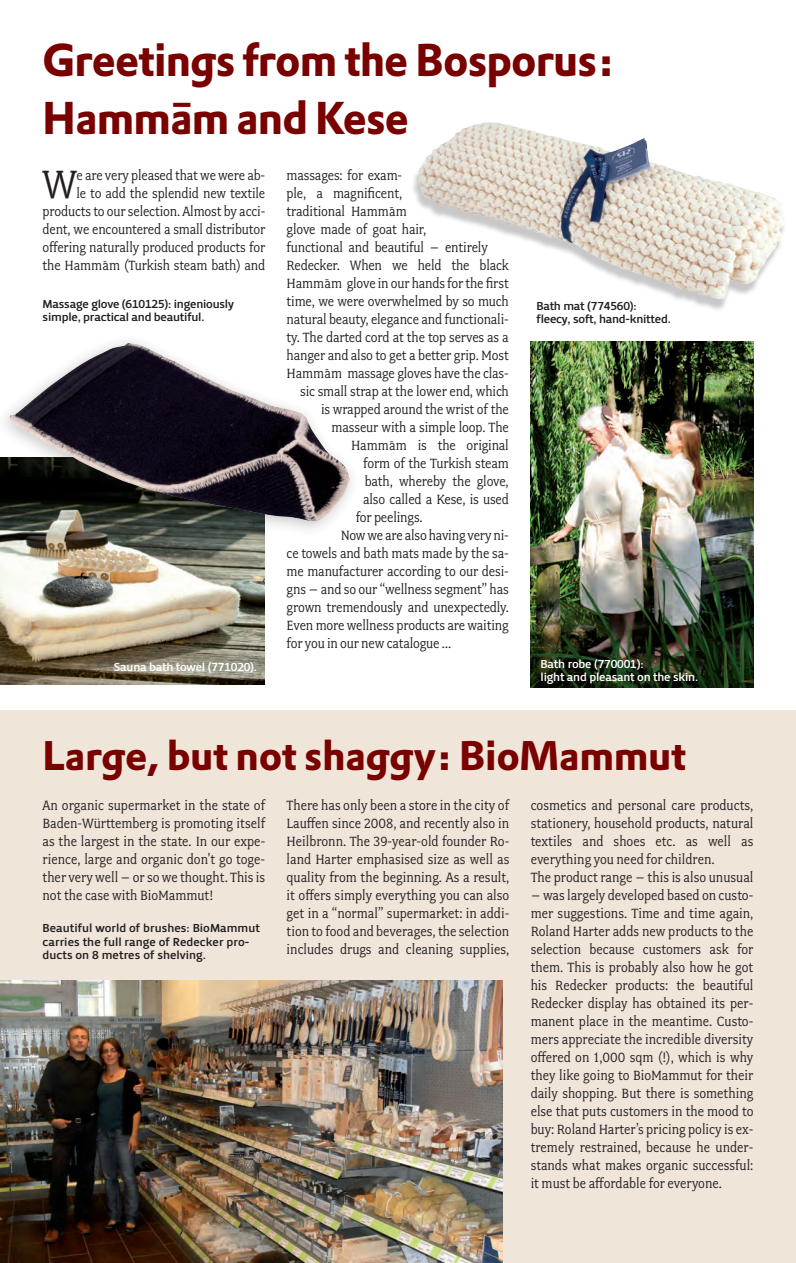
<style>
.page{position:relative;width:796px;height:1263px;background:#fff}
.page>*{position:absolute;margin:0;border:0;box-sizing:border-box;transform-origin:0 0}
.t1{font:45px/57.6px "DTL Prokyon T Bold";letter-spacing:-.02em;color:#790100}
.t2{font:44.25px "Fairplex Narrow";color:#231f20}
.t3{font:40.5px "DTL Prokyon T Bold";letter-spacing:-.01em;color:#790100}
.t4{font:15px/18px "Fairplex Narrow";letter-spacing:-.01em;color:#231f20;text-align:justify}
.t5{font:12px/13.5px "Priva Three Pro";letter-spacing:-.02em;color:#231f20}
.t6{font:12px/13.5px "Priva Three Pro";color:#231f20}
.t7{font:12px/13.5px "Priva Three Pro";letter-spacing:-.02em;color:#fff}
</style>
<div class="page">
<div style="left:0;top:710px;width:795px;height:553px;background:#efe6d9"></div>
<img style="left:0;top:980px;width:502px;height:283px">
<img style="left:0;top:538px;width:264px;height:147px">
<div style="left:0;top:333px;width:360px;height:205px;background:#231f20;opacity:.25"></div>
<img style="left:10px;top:343px;width:339px;height:179px">
<div style="left:410px;top:126px;width:376px;height:186px;background:#231f20;opacity:.25"></div>
<img style="left:417px;top:122px;width:230px;height:154px">
<img style="left:530px;top:342px;width:223px;height:346px">
<h1 class="t1" style="left:43px;top:31px;width:573px">Greetings from the Bosporus:<br>Hammām and Kese</h1>
<h2 class="t2" style="left:43px;top:159px;width:36px">W</h2>
<p class="t4" style="left:43px;top:166px;width:224px;text-align:right">e are very pleased that we were ab-<br>le to add the splendid new textile products to our selection. Almost by acci&shy;dent, we encountered a small distributor offering naturally produced products for the Hamm¯am (Turkish steam bath) and</p>
<p class="t4" style="left:286px;top:166px;width:117px">massages: for exam-</p>
<p class="t4" style="left:286px;top:184px;width:117px">ple, a magnificent,</p>
<p class="t4" style="left:286px;top:202px;width:122px">traditional Hamm¯am</p>
<p class="t4" style="left:286px;top:220px;width:141px">glove made of goat hair,</p>
<p class="t4" style="left:286px;top:238px;width:202px">functional and beautiful – entirely</p>
<p class="t4" style="left:286px;top:256px;width:223px">Redecker. When we held the black</p>
<p class="t4" style="left:286px;top:274px;width:223px">Hamm¯am glove in our hands for the first</p>
<p class="t4" style="left:286px;top:292px;width:223px">time, we were overwhelmed by so much</p>
<p class="t4" style="left:286px;top:310px;width:224px">natural beauty, elegance and functionali-</p>
<p class="t4" style="left:286px;top:328px;width:223px">ty. The darted cord at the top serves as a</p>
<p class="t4" style="left:286px;top:346px;width:224px">hanger and also to get a better grip. Most</p>
<p class="t4" style="left:286px;top:364px;width:224px">Hamm¯am massage gloves have the clas-</p>
<p class="t4" style="left:300px;top:382px;width:210px">sic small strap at the lower end, which</p>
<p class="t4" style="left:321px;top:400px;width:189px">is wrapped around the wrist of the</p>
<p class="t4" style="left:331px;top:418px;width:178px">masseur with a simple loop. The</p>
<p class="t4" style="left:351px;top:436px;width:159px">Hamm¯am is the original</p>
<p class="t4" style="left:363px;top:454px;width:147px">form of the Turkish steam</p>
<p class="t4" style="left:364px;top:472px;width:145px">bath, whereby the glove,</p>
<p class="t4" style="left:363px;top:490px;width:147px">also called a Kese, is used</p>
<p class="t4" style="left:355px;top:508px;width:68px">for peelings.</p>
<p class="t4" style="left:340px;top:526px;width:170px">Now we are also having very ni-</p>
<p class="t4" style="left:286px;top:544px;width:223px">ce towels and bath mats made by the sa-</p>
<p class="t4" style="left:286px;top:562px;width:223px">me manufacturer according to our desi-</p>
<p class="t4" style="left:286px;top:580px;width:223px">gns – and so our “wellness segment” has</p>
<p class="t4" style="left:286px;top:598px;width:223px">grown tremendously and unexpectedly.</p>
<p class="t4" style="left:286px;top:616px;width:224px">Even more wellness products are waiting</p>
<p class="t4" style="left:286px;top:634px;width:166px">for you in our new catalogue …</p>
<p class="t5" style="left:43px;top:297px;width:193px">Massage glove (610125): ingeniously simple, practical and beautiful.</p>
<p class="t5" style="left:536px;top:299px;width:136px">Bath mat (774560): fleecy, soft, hand-knitted.</p>
<p class="t7" style="left:114px;top:661px;width:145px">Sauna bath towel (771020).</p>
<p class="t7" style="left:540px;top:657px;width:159px">Bath robe (770001):<br>light and pleasant on the skin.</p>
<h3 class="t3" style="left:43px;top:729px;width:645px">Large, but not shaggy: BioMammut</h3>
<p class="t4" style="left:43px;top:796px;width:224px">An organic supermarket in the state of Baden-Württemberg is promoting itself as the largest in the state. In our expe&shy;rience, large and organic don't go toge&shy;ther very well – or so we thought. This is not the case with BioMammut!</p>
<p class="t4" style="left:286px;top:796px;width:224px">There has only been a store in the city of Lauffen since 2008, and recently also in Heilbronn. The 39-year-old founder Ro&shy;land Harter emphasised size as well as quality from the beginning. As a result, it offers simply everything you can also get in a “normal” supermarket: in addi&shy;tion to food and beverages, the selection includes drugs and cleaning supplies,</p>
<p class="t4" style="left:530px;top:796px;width:224px;text-align:left">cosmetics and personal care products, stationery, household products, natural textiles and shoes etc. as well as everything you need for children.<br>The product range – this is also unusual</p>
<p class="t4" style="left:530px;top:886px;width:224px">– was largely developed based on custo&shy;mer suggestions. Time and time again, Roland Harter adds new products to the selection because customers ask for them. This is probably also how he got his Redecker products: the beautiful Redecker display has obtained its per&shy;manent place in the meantime. Custo&shy;mers appreciate the incredible diversity offered on 1,000 sqm (!), which is why they like going to BioMammut for their daily shopping. But there is something else that puts customers in the mood to buy: Roland Harter’s pricing policy is ex&shy;tremely restrained, because he under&shy;stands what makes organic successful: it must be affordable for everyone.</p>
<p class="t6" style="left:43px;top:921px;width:219px">Beautiful world of brushes: BioMammut carries the full range of Redecker pro&shy;ducts on 8 metres of shelving.</p>
</div>
